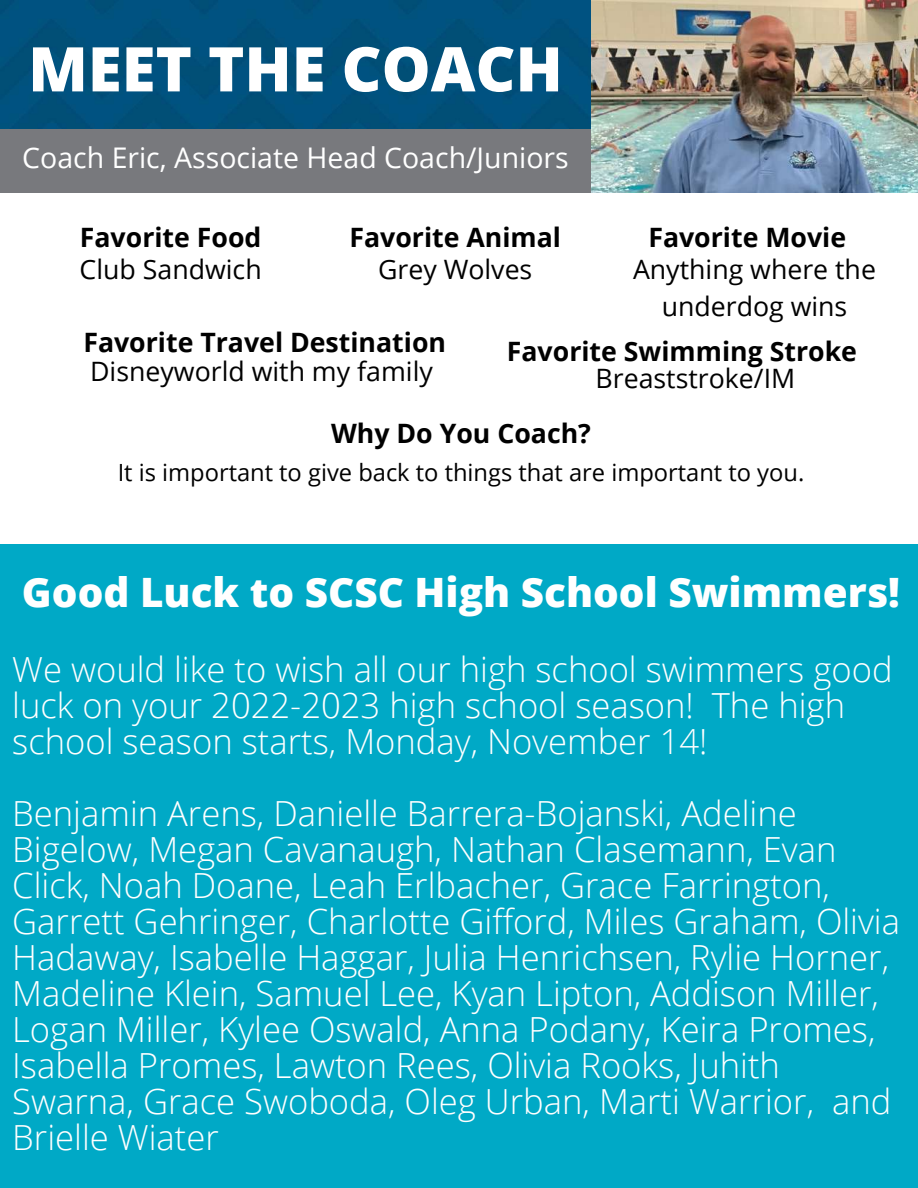
<style>
.page{position:relative;width:918px;height:1188px;background:#fff}
.page>*{position:absolute;margin:0;border:0;box-sizing:border-box;transform-origin:0 0}
.t1{font:800 61.65px "Open Sans";color:#fff}
.t2{font:800 40.5px "Open Sans";color:#fff}
.t3{font:300 34.65px/36px "Open Sans";color:#fff}
.t4{font:28.5px "Open Sans";color:#fff}
.t5{font:700 26.7px "Open Sans";color:#000}
.t6{font:26.7px/37px "Open Sans";color:#000;text-align:center}
.t7{font:23.7px "Open Sans";color:#000}
</style>
<div class="page">
<div style="left:0;top:0;width:591px;height:129px;background:#00527d"></div>
<div style="left:0;top:129px;width:591px;height:63px;background:#78797d"></div>
<div style="left:0;top:545px;width:918px;height:643px;background:#00a9c6"></div>
<img style="left:591px;top:0;width:327px;height:192px">
<h1 class="t1" style="left:28px;top:26px;width:536px">MEET THE COACH</h1>
<p class="t4" style="left:22px;top:138px;width:548px">Coach Eric, Associate Head Coach/Juniors</p>
<p class="t5" style="left:80px;top:218px;width:183px">Favorite Food</p>
<p class="t6" style="left:80px;top:250px;width:184px">Club Sandwich</p>
<p class="t5" style="left:349px;top:218px;width:213px">Favorite Animal</p>
<p class="t6" style="left:378px;top:250px;width:156px">Grey Wolves</p>
<p class="t5" style="left:648px;top:218px;width:199px">Favorite Movie</p>
<p class="t6" style="left:633px;top:250px;width:244px">Anything where the underdog wins</p>
<p class="t5" style="left:83px;top:323px;width:364px">Favorite Travel Destination</p>
<p class="t6" style="left:90px;top:352px;width:344px">Disneyworld with my family</p>
<p class="t5" style="left:507px;top:332px;width:352px">Favorite Swimming Stroke</p>
<p class="t6" style="left:596px;top:359px;width:201px">Breaststroke/IM</p>
<p class="t5" style="left:331px;top:414px;width:262px">Why Do You Coach?</p>
<p class="t7" style="left:118px;top:455px;width:688px">It is important to give back to things that are important to you.</p>
<p class="t2" style="left:22px;top:563px;width:880px">Good Luck to SCSC High School Swimmers!</p>
<p class="t3" style="left:12px;top:651px;width:882px">We would like to wish all our high school swimmers good luck on your 2022-2023 high school season! The high school season starts, Monday, November 14!</p>
<p class="t3" style="left:12px;top:795px;width:889px">Benjamin Arens, Danielle Barrera-Bojanski, Adeline Bigelow, Megan Cavanaugh, Nathan Clasemann, Evan Click, Noah Doane, Leah Erlbacher, Grace Farrington, Garrett Gehringer, Charlotte Gifford, Miles Graham, Olivia Hadaway, Isabelle Haggar, Julia Henrichsen, Rylie Horner, Madeline Klein, Samuel Lee, Kyan Lipton, Addison Miller, Logan Miller, Kylee Oswald, Anna Podany, Keira Promes, Isabella Promes, Lawton Rees, Olivia Rooks, Juhith Swarna, Grace Swoboda, Oleg Urban, Marti Warrior, and Brielle Wiater</p>
</div>
